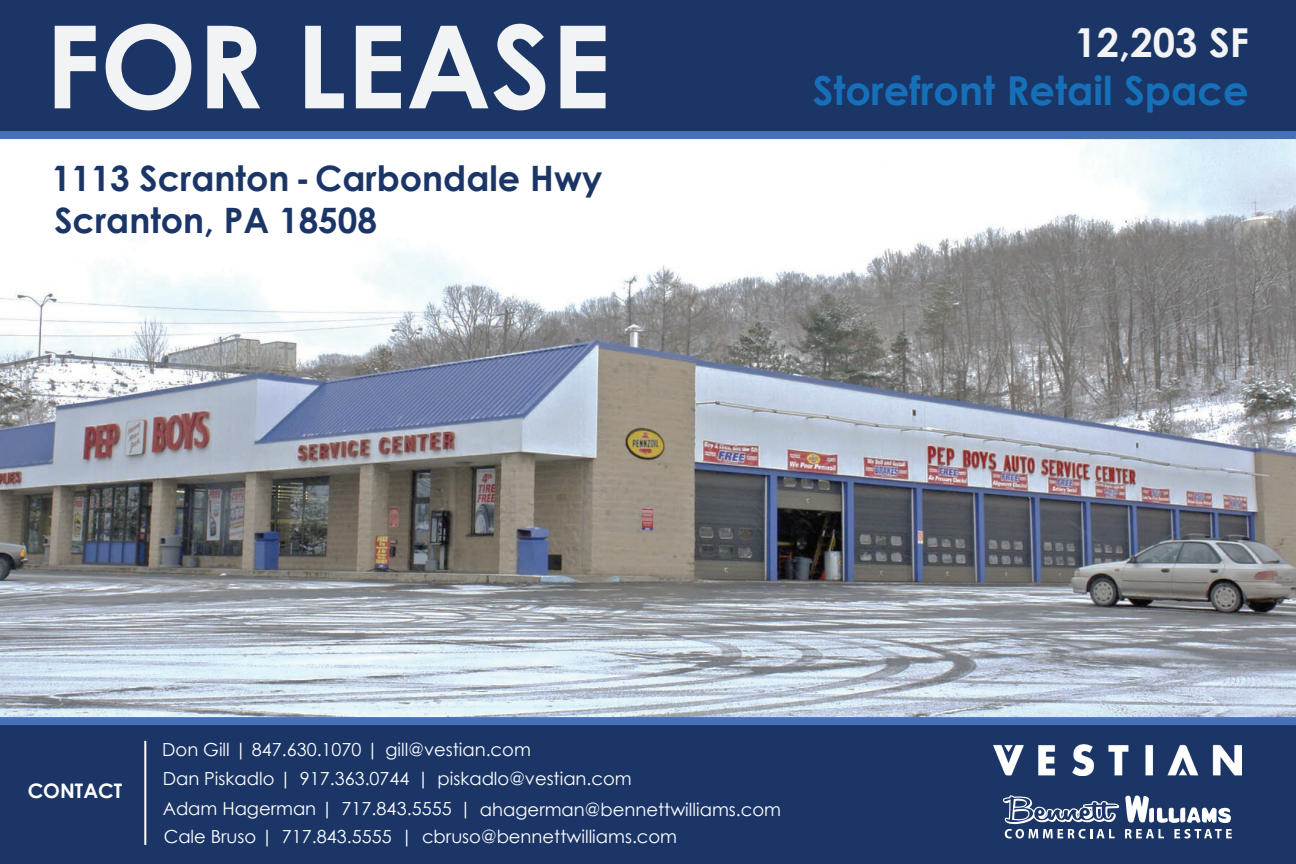
<style>
.page{position:relative;width:1296px;height:864px;background:#fff}
.page>*{position:absolute;margin:0;border:0;box-sizing:border-box;transform-origin:0 0}
.t1{font:700 115px "Century Gothic";color:#f2f3f4}
.t2{font:700 40px "Century Gothic";color:#1670b9}
.t3{font:700 40px "Century Gothic";color:#f2f3f4}
.t4{font:700 35px/42px "Century Gothic";color:#1b3666}
.t5{font:700 20px "Century Gothic";color:#fff}
.t6{font:18px/29px "Century Gothic";color:#fff}
</style>
<div class="page">
<img style="left:0;top:139px;width:1296px;height:578px">
<div style="left:0;top:723px;width:1296px;height:141px;background:#1b3666"></div>
<div style="left:0;top:0;width:1296px;height:135px;background:#1b3666"></div>
<div style="left:0;top:131px;width:1296px;height:8px;background:#4671b8"></div>
<div style="left:0;top:717px;width:1296px;height:8px;background:#4671b8"></div>
<img style="left:993px;top:744px;width:248px;height:31px">
<svg style="left:1125px;top:829px;width:39px;height:9px"></svg>
<svg style="left:1174px;top:829px;width:58px;height:10px"></svg>
<svg style="left:1125px;top:795px;width:106px;height:28px"></svg>
<svg style="left:1003px;top:795px;width:116px;height:44px"></svg>
<hr style="left:144px;top:741px;width:2px;height:104px;background:#fff">
<h1 class="t1" style="left:45px;top:-21px;width:567px">FOR LEASE</h1>
<h2 class="t3" style="left:1075px;top:12px;width:176px">12,203 SF</h2>
<h2 class="t2" style="left:813px;top:60px;width:438px">Storefront Retail Space</h2>
<h3 class="t4" style="left:52px;top:156px;width:552px">1113 Scranton -Carbondale Hwy<br>Scranton, PA 18508</h3>
<p class="t5" style="left:28px;top:776px;width:96px">CONTACT</p>
<p class="t6" style="left:162px;top:735px;width:471px">Don Gill | 847.630.1070 | gill@vestian.com<br>Dan Piskadlo | 917.363.0744 | piskadlo@vestian.com</p>
<p class="t6" style="left:163px;top:796px;width:620px;line-height:27.2px">Adam Hagerman | 717.843.5555 | ahagerman@bennettwilliams.com<br>Cale Bruso | 717.843.5555 | cbruso@bennettwilliams.com</p>
</div>
